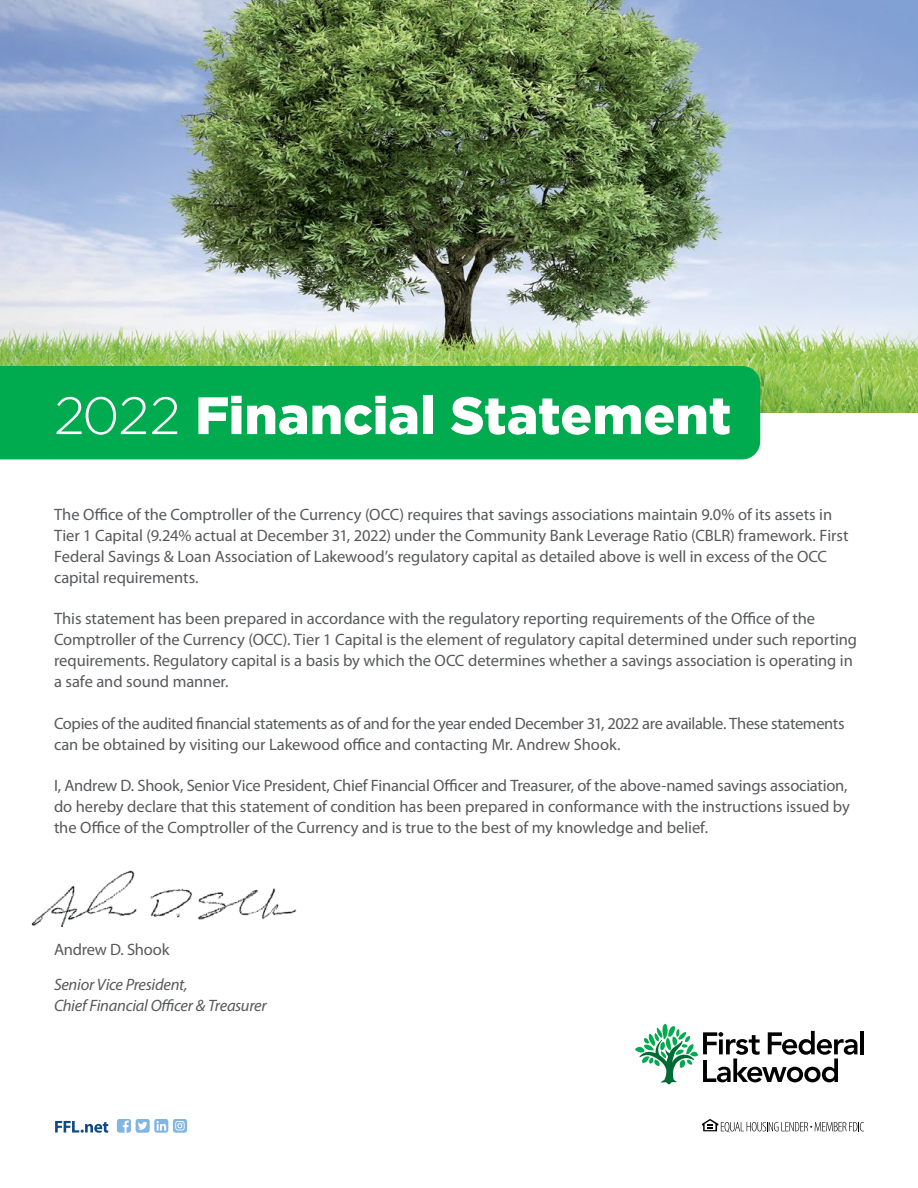
<style>
.page{position:relative;width:918px;height:1188px;background:#fff}
.page>*{position:absolute;margin:0;border:0;box-sizing:border-box;transform-origin:0 0}
.t1{font:900 52.5px "Gotham";color:#fff}
.t2{font:16.5px/21px "Myriad Pro";letter-spacing:-.005em;color:#58595b}
.t3{font:italic 16.5px/21px "Myriad Pro";letter-spacing:-.015em;color:#58595b}
.s1{font-weight:300}
</style>
<div class="page">
<img style="left:0;top:0;width:918px;height:413px">
<div style="left:0;top:366px;width:760px;height:93px;background:#00aa4f"></div>
<img style="left:31px;top:870px;width:266px;height:57px">
<hr style="left:860px;top:1031px;width:4px;height:23px;background:#000">
<svg style="left:635px;top:1024px;width:222px;height:60px"></svg>
<svg style="left:702px;top:1119px;width:162px;height:13px"></svg>
<svg style="left:55px;top:1121px;width:53px;height:12px"></svg>
<svg style="left:117px;top:1119px;width:70px;height:14px"></svg>
<h1 class="t1" style="left:54px;top:379px;width:679px"><span class="s1">2022</span> Financial Statement</h1>
<p class="t2" style="left:54px;top:504px;width:796px">The Office of the Comptroller of the Currency (OCC) requires that savings associations maintain 9.0% of its assets in Tier 1 Capital (9.24% actual at December 31, 2022) under the Community Bank Leverage Ratio (CBLR) framework. First Federal Savings &amp; Loan Association of Lakewood’s regulatory capital as detailed above is well in excess of the OCC capital requirements.</p>
<p class="t2" style="left:54px;top:609px;width:805px">This statement has been prepared in accordance with the regulatory reporting requirements of the Office of the Comptroller of the Currency (OCC). Tier 1 Capital is the element of regulatory capital determined under such reporting requirements. Regulatory capital is a basis by which the OCC determines whether a savings association is operating in a safe and sound manner.</p>
<p class="t2" style="left:54px;top:713px;width:792px">Copies of the audited financial statements as of and for the year ended December 31, 2022 are available. These statements can be obtained by visiting our Lakewood office and contacting Mr. Andrew Shook.</p>
<p class="t2" style="left:54px;top:775px;width:797px">I, Andrew D. Shook, Senior Vice President, Chief Financial Officer and Treasurer, of the above-named savings association, do hereby declare that this statement of condition has been prepared in conformance with the instructions issued by the Office of the Comptroller of the Currency and is true to the best of my knowledge and belief.</p>
<p class="t2" style="left:54px;top:939px;width:117px">Andrew D. Shook</p>
<p class="t3" style="left:54px;top:973px;width:214px">Senior Vice President,<br>Chief Financial Officer &amp; Treasurer</p>
</div>
